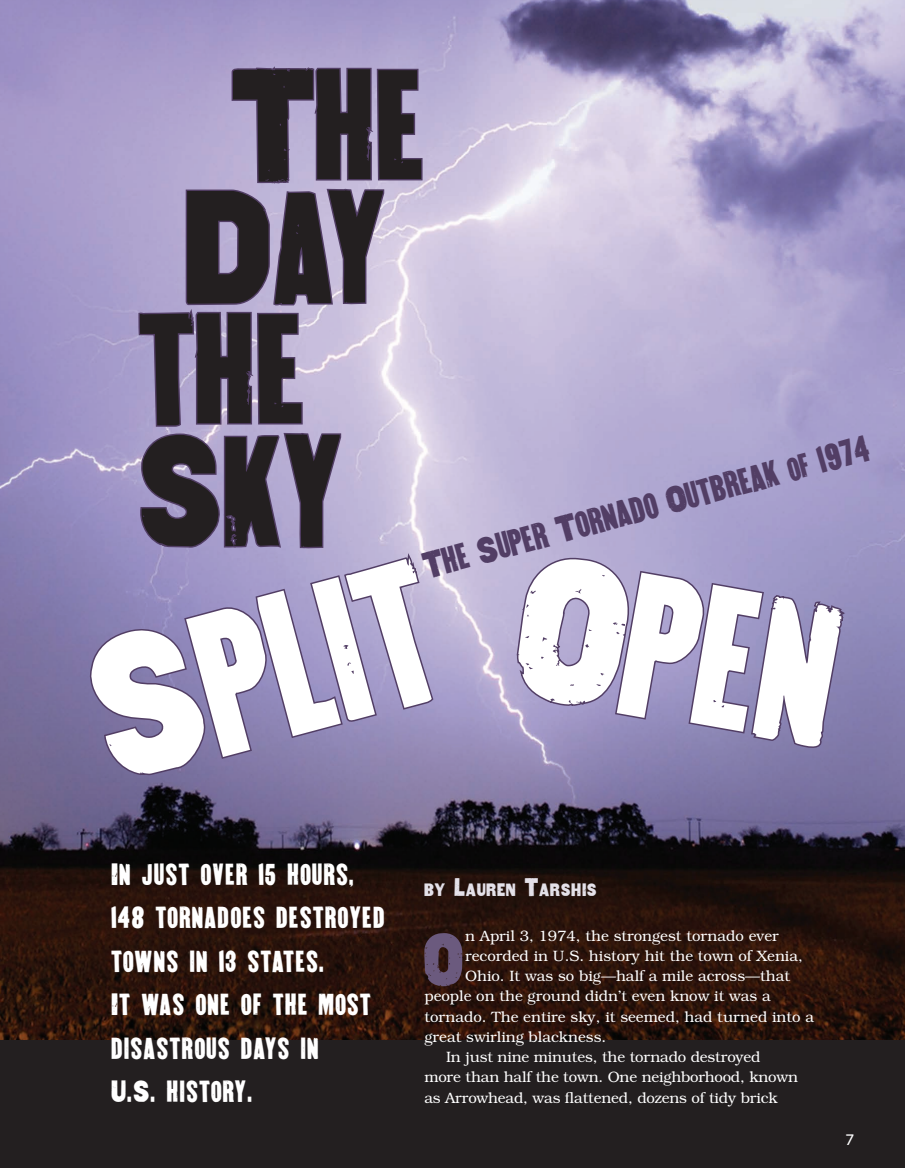
<style>
.page{position:relative;width:905px;height:1168px;background:#fff}
.page>*{position:absolute;margin:0;border:0;box-sizing:border-box;transform-origin:0 0}
.t1{font:180px "Goshen";color:#fff}
.t2{font:140.25px "Goshen";color:#231f20}
.t3{font:65.85px "Goshen";color:#6b5a7e}
.t4{font:33px "Goshen";color:#523e65}
.t5{font:27px/43.5px "Goshen";letter-spacing:.04em;color:#fff}
.t6{font:15.75px "Goshen";letter-spacing:.045em;color:#e4e1e9}
.t7{font:300 15px "Bookman ITC Std";color:#fff}
.t8{font:15px "Museo Sans 500";color:#fff}
.s1{font-size:30px}
.s2{font-size:22.5px}
</style>
<div class="page">
<img style="left:0;top:0;width:905px;height:1040px">
<svg style="left:90px;top:63px;width:345px;height:714px;background:#a79cc4"></svg>
<svg style="left:510px;top:553px;width:338px;height:196px;background:#988fbb"></svg>
<div style="left:0;top:1040px;width:905px;height:128px;background:#231f20"></div>
<h2 class="t2" style="left:231px;top:47px;width:197px">THE</h2>
<h2 class="t2" style="left:185px;top:169px;width:204px">DAY</h2>
<h2 class="t2" style="left:139px;top:291px;width:169px">THE</h2>
<h2 class="t2" style="left:139px;top:413px;width:207px">SKY</h2>
<h1 class="t1" style="left:71px;top:619px;width:351px;rotate:-15deg">SPLIT</h1>
<h1 class="t1" style="left:538px;top:524px;width:324px;rotate:10deg">OPEN</h1>
<h3 class="t4" style="left:419px;top:549px;width:462px;rotate:-15deg">THE SUPER TORNADO OUTBREAK <span class="s1">OF</span> 1974</h3>
<h3 class="t5" style="left:111px;top:853px;width:275px">IN JUST OVER 15 HOURS,<br>148 TORNADOES DESTROYED<br>TOWNS IN 13 STATES.<br>IT WAS ONE OF THE MOST<br>DISASTROUS DAYS IN<br>U.S. HISTORY.</h3>
<p class="t6" style="left:424px;top:881px;width:174px">BY <span class="s2">L</span>AUREN <span class="s2">T</span>ARSHIS</p>
<h3 class="t3" style="left:424px;top:923px;width:41px">O</h3>
<p class="t7" style="left:465px;top:927px;width:315px">n April 3, 1974, the strongest tornado ever</p>
<p class="t7" style="left:465px;top:947px;width:339px">recorded in U.S. history hit the town of Xenia,</p>
<p class="t7" style="left:465px;top:967px;width:327px">Ohio. It was so big—half a mile across—that</p>
<p class="t7" style="left:424px;top:988px;width:348px">people on the ground didn’t even know it was a</p>
<p class="t7" style="left:424px;top:1008px;width:391px">tornado. The entire sky, it seemed, had turned into a</p>
<p class="t7" style="left:424px;top:1028px;width:183px">great swirling blackness.</p>
<p class="t7" style="left:446px;top:1048px;width:316px">In just nine minutes, the tornado destroyed</p>
<p class="t7" style="left:424px;top:1069px;width:375px">more than half the town. One neighborhood, known</p>
<p class="t7" style="left:424px;top:1089px;width:355px">as Arrowhead, was flattened, dozens of tidy brick</p>
<p class="t8" style="left:845px;top:1131px;width:10px">7</p>
</div>
